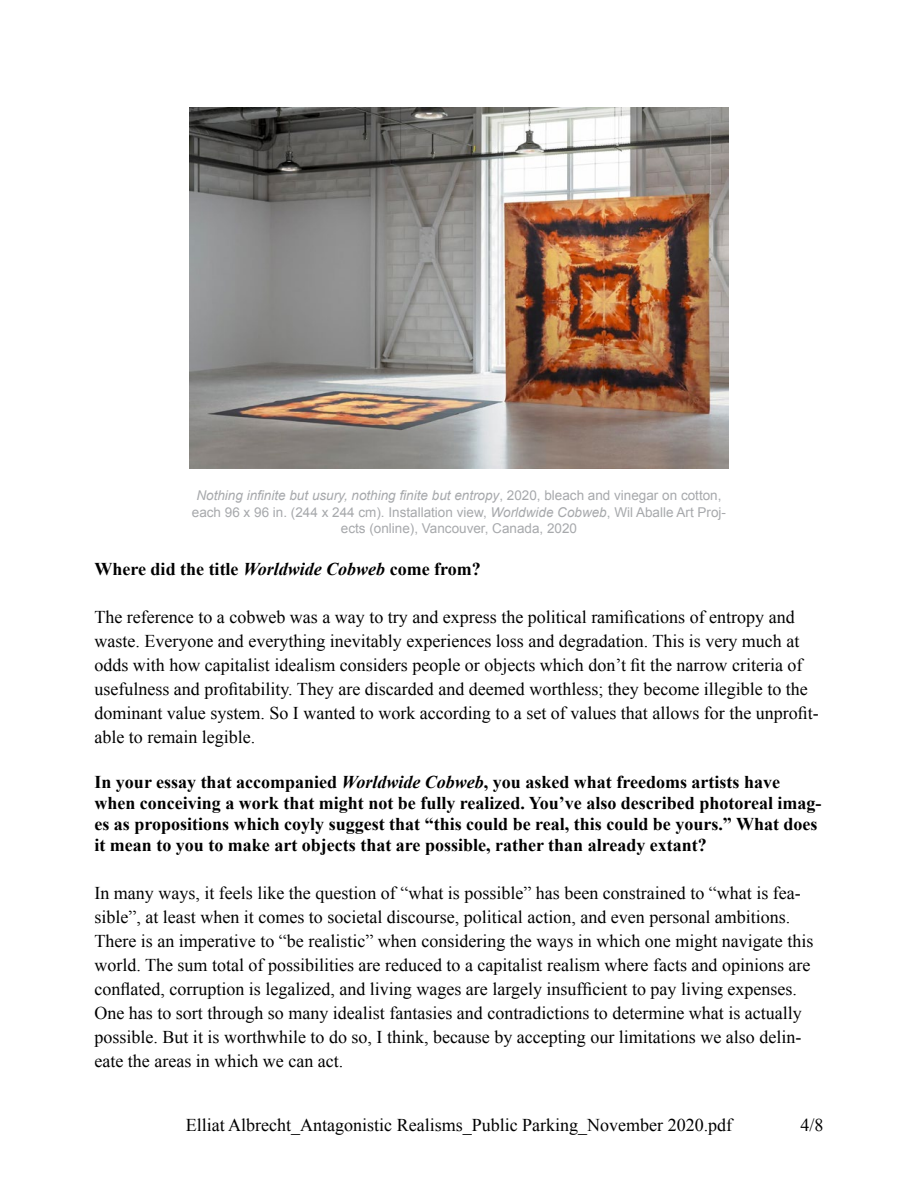
<style>
.page{position:relative;width:918px;height:1188px;background:#fff}
.page>*{position:absolute;margin:0;border:0;box-sizing:border-box;transform-origin:0 0}
.t1{font:18px/24px "Times New Roman";color:#000}
.t2{font:700 18px/21px "Times New Roman";color:#000}
.t3{font:13.5px/16.2px "Arial";color:#a7a9ac;text-align:center}
.s1{font-style:italic}
</style>
<div class="page">
<img style="left:189px;top:108px;width:540px;height:360px">
<p class="t3" style="left:192px;top:488px;width:536px"><span class="s1">Nothing infinite but usury, nothing finite but entropy</span>, 2020, bleach and vinegar on cotton, each 96 x 96 in. (244 x 244 cm). Installation view, <span class="s1">Worldwide Cobweb</span>, Wil Aballe Art Proj&shy;ects (online), Vancouver, Canada, 2020</p>
<p class="t2" style="left:94px;top:558px;width:388px">Where did the title <span class="s1">Worldwide Cobweb</span> come from?</p>
<p class="t1" style="left:94px;top:605px;width:726px">The reference to a cobweb was a way to try and express the political ramifications of entropy and waste. Everyone and everything inevitably experiences loss and degradation. This is very much at odds with how capitalist idealism considers people or objects which don’t fit the narrow criteria of usefulness and profitability. They are discarded and deemed worthless; they become illegible to the dominant value system. So I wanted to work according to a set of values that allows for the unprofit&shy;able to remain legible.</p>
<p class="t2" style="left:94px;top:771px;width:729px">In your essay that accompanied <span class="s1">Worldwide Cobweb</span>, you asked what freedoms artists have when conceiving a work that might not be fully realized. You’ve also described photoreal imag&shy;es as propositions which coyly suggest that “this could be real, this could be yours.” What does it mean to you to make art objects that are possible, rather than already extant?</p>
<p class="t1" style="left:94px;top:881px;width:720px">In many ways, it feels like the question of “what is possible” has been constrained to “what is fea&shy;sible”, at least when it comes to societal discourse, political action, and even personal ambitions.<br>There is an imperative to “be realistic” when considering the ways in which one might navigate this world. The sum total of possibilities are reduced to a capitalist realism where facts and opinions are conflated, corruption is legalized, and living wages are largely insufficient to pay living expenses.<br>One has to sort through so many idealist fantasies and contradictions to determine what is actually possible. But it is worthwhile to do so, I think, because by accepting our limitations we also delin&shy;eate the areas in which we can act.</p>
<p class="t1" style="left:186px;top:1113px;width:548px">Elliat Albrecht_Antagonistic Realisms_Public Parking_November 2020.pdf</p>
<p class="t1" style="left:800px;top:1113px;width:25px">4/8</p>
</div>
